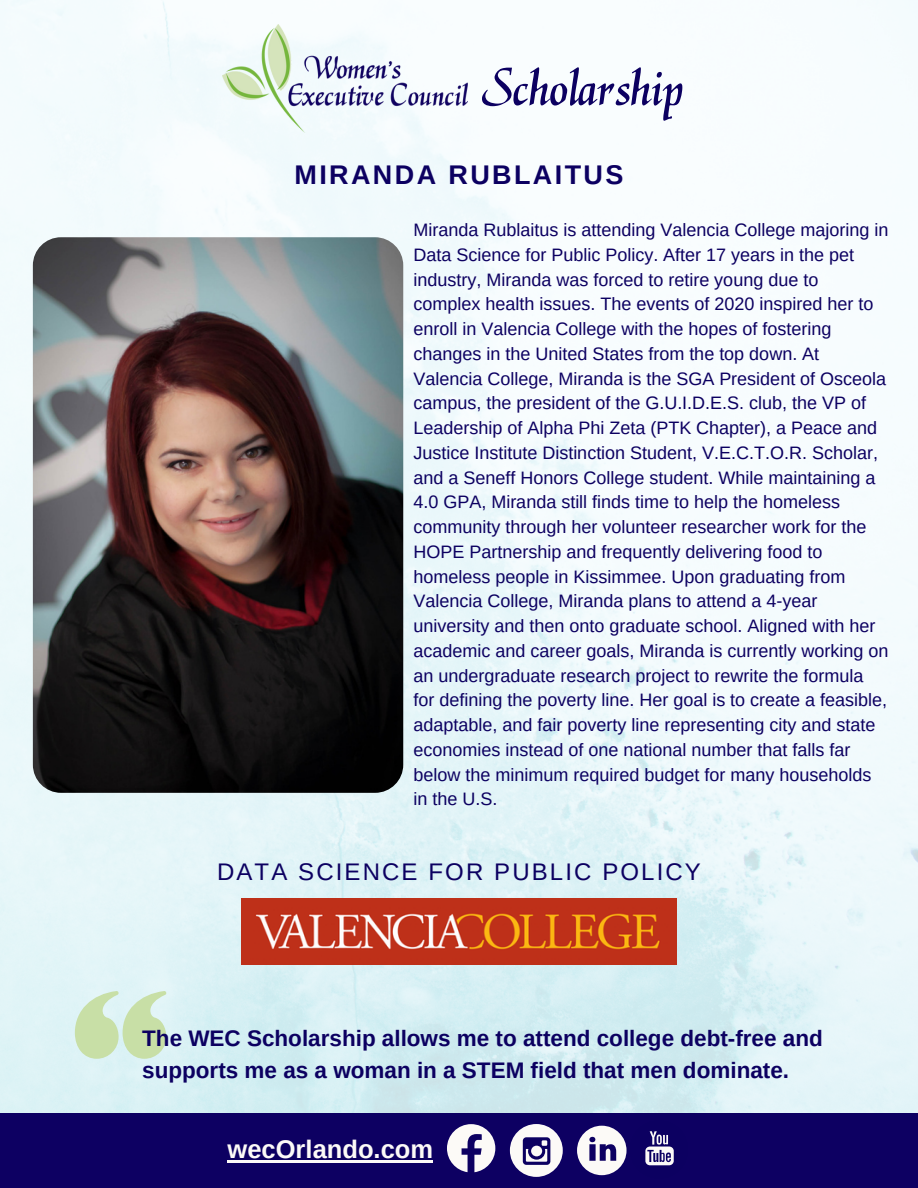
<style>
.page{position:relative;width:918px;height:1188px;background:#fff}
.page>*{position:absolute;margin:0;border:0;box-sizing:border-box;transform-origin:0 0}
.t1{font:55.8px "Magik";color:#0c0061}
.t2{font:700 27px "Arimo";letter-spacing:.09em;color:#0c0061}
.t3{font:700 25.5px "Arimo";color:#fcfaf7}
.t4{font:24px "Arimo";letter-spacing:.09em;color:#0c0061}
.t5{font:700 22.5px/31.5px "Arimo";color:#0c0061}
.t6{font:18px/24.8px "Arimo";color:#0c0061}
</style>
<div class="page">
<img style="left:0;top:0;width:918px;height:1113px">
<div style="left:0;top:1113px;width:918px;height:75px;background:#0d0062"></div>
<svg style="left:447px;top:1124px;width:48px;height:48px"></svg>
<svg style="left:645px;top:1131px;width:29px;height:35px"></svg>
<svg style="left:577px;top:1126px;width:50px;height:49px"></svg>
<div style="left:510px;top:1124px;width:53px;height:53px;background:#fcfaf7;border-radius:50%"></div>
<svg style="left:523px;top:1137px;width:27px;height:28px"></svg>
<hr style="left:228px;top:1160px;width:205px;height:2px;background:#fcfaf7">
<svg style="left:75px;top:991px;width:92px;height:68px;background:#d0e6c2"></svg>
<img style="left:33px;top:237px;width:370px;height:556px;border-radius:28px">
<img style="left:222px;top:24px;width:246px;height:108px">
<img style="left:242px;top:898px;width:434px;height:67px">
<h1 class="t1" style="left:481px;top:55px;width:203px">Scholarship</h1>
<h2 class="t2" style="left:294px;top:160px;width:330px">MIRANDA RUBLAITUS</h2>
<p class="t6" style="left:413px;top:217px;width:476px">Miranda Rublaitus is attending Valencia College majoring in Data Science for Public Policy. After 17 years in the pet industry, Miranda was forced to retire young due to complex health issues. The events of 2020 inspired her to enroll in Valencia College with the hopes of fostering changes in the United States from the top down. At Valencia College, Miranda is the SGA President of Osceola campus, the president of the G.U.I.D.E.S. club, the VP of Leadership of Alpha Phi Zeta (PTK Chapter), a Peace and Justice Institute Distinction Student, V.E.C.T.O.R. Scholar, and a Seneff Honors College student. While maintaining a 4.0 GPA, Miranda still finds time to help the homeless community through her volunteer researcher work for the HOPE Partnership and frequently delivering food to homeless people in Kissimmee. Upon graduating from Valencia College, Miranda plans to attend a 4-year university and then onto graduate school. Aligned with her academic and career goals, Miranda is currently working on an undergraduate research project to rewrite the formula for defining the poverty line. Her goal is to create a feasible, adaptable, and fair poverty line representing city and state economies instead of one national number that falls far below the minimum required budget for many households in the U.S.</p>
<h3 class="t4" style="left:217px;top:858px;width:485px">DATA SCIENCE FOR PUBLIC POLICY</h3>
<p class="t5" style="left:142px;top:1023px;width:682px">The WEC Scholarship allows me to attend college debt-free and supports me as a woman in a STEM field that men dominate.</p>
<h3 class="t3" style="left:228px;top:1135px;width:207px">wecOrlando.com</h3>
</div>
